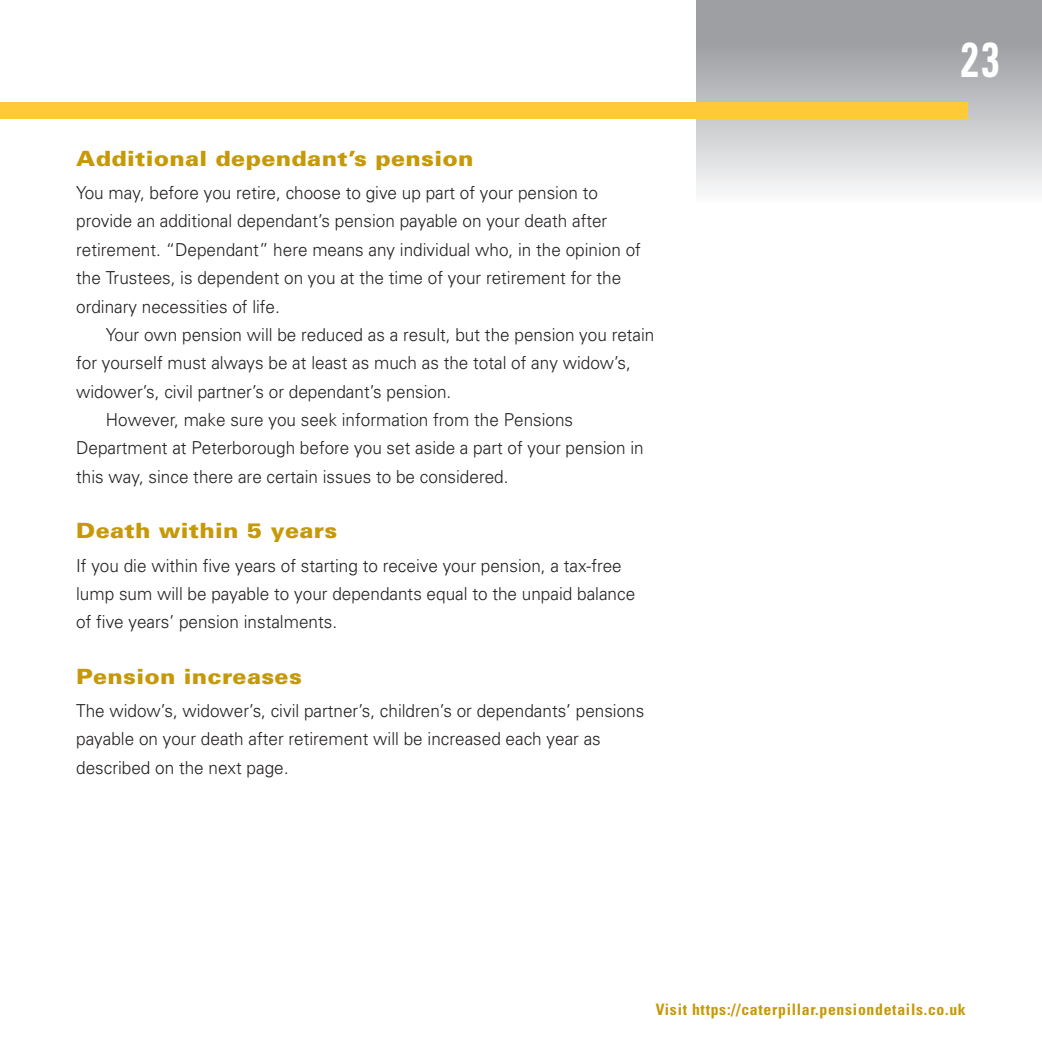
<style>
.page{position:relative;width:1042px;height:1042px;background:#fff}
.page>*{position:absolute;margin:0;border:0;box-sizing:border-box;transform-origin:0 0}
.t1{font:700 condensed 49px "Univers";color:#fff;scale:.8 1}
.t2{font:900 21px "Univers";letter-spacing:.015em;color:#c69908;scale:1.1 1}
.t3{font:300 17.85px/28.3px "Univers";color:#231f20;scale:.96 1}
.t4{font:700 condensed 15.75px "Univers";letter-spacing:.045em;color:#c69908}
.s1{font-style:italic}
</style>
<div class="page">
<div style="left:696px;top:0;width:346px;height:51px;background:#9d9fa2"></div>
<div style="left:696px;top:44px;width:346px;height:158px;background:linear-gradient(to bottom,#9d9ea3,#f9fafa)"></div>
<div style="left:0;top:102px;width:967px;height:17px;background:#ffc938"></div>
<p class="t2" style="left:76px;top:151px;width:363px">Additional dependant’s pension</p>
<p class="t3" style="left:76px;top:180px;width:590px">You may, before you retire, choose to give up part of your pension to provide an additional dependant’s pension payable on your death after retirement. “Dependant” here means any individual who, in the opinion of the Trustees, is dependent on you at the time of your retirement for the ordinary necessities of life<span class="s1">.</span></p>
<p class="t3" style="left:106px;top:322px;width:573px">Your own pension will be reduced as a result, but the pension you retain</p>
<p class="t3" style="left:76px;top:350px;width:579px">for yourself must always be at least as much as the total of any widow’s,</p>
<p class="t3" style="left:76px;top:379px;width:392px">widower’s, civil partner’s or dependant’s pension.</p>
<p class="t3" style="left:106px;top:407px;width:488px">However, make sure you seek information from the Pensions</p>
<p class="t3" style="left:76px;top:435px;width:593px">Department at Peterborough before you set aside a part of your pension in</p>
<p class="t3" style="left:76px;top:464px;width:452px">this way, since there are certain issues to be considered.</p>
<p class="t2" style="left:76px;top:523px;width:239px">Death within 5 years</p>
<p class="t3" style="left:76px;top:552px;width:584px">If you die within five years of starting to receive your pension, a tax-free lump sum will be payable to your dependants equal to the unpaid balance of five years’ pension instalments.</p>
<p class="t2" style="left:76px;top:668px;width:207px">Pension increases</p>
<p class="t3" style="left:76px;top:698px;width:593px">The widow’s, widower’s, civil partner’s, children’s or dependants’ pensions payable on your death after retirement will be increased each year as described on the next page<span class="s1">.</span></p>
<h1 class="t1" style="left:961px;top:41px;width:49px">23</h1>
<p class="t4" style="left:656px;top:1004px;width:311px">Visit https://caterpillar.pensiondetails.co.uk</p>
</div>
